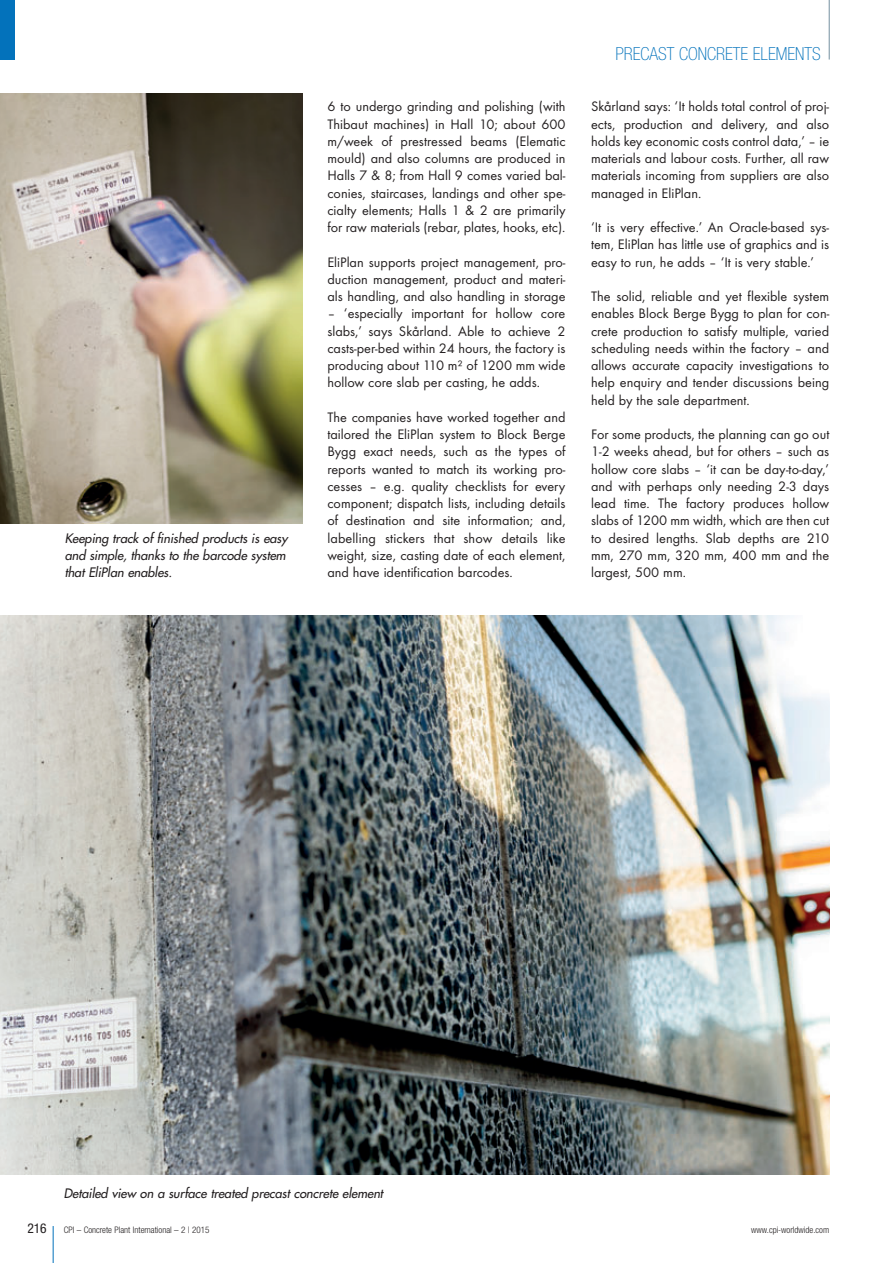
<style>
.page{position:relative;width:893px;height:1263px;background:#fff}
.page>*{position:absolute;margin:0;border:0;box-sizing:border-box;transform-origin:0 0}
.t1{font:100 condensed 18px "Helvetica Neue";color:#0372bb}
.t2{font:14.25px/17.2px "Futura T";color:#231f20;text-align:justify}
.t3{font:condensed 13.5px "Helvetica Neue";color:#231f20}
.t4{font:italic 12.75px/17.2px "Futura";color:#231f20;text-align:justify}
.t5{font:300 condensed 9px "Helvetica Neue";color:#231f20}
</style>
<div class="page">
<hr style="left:53px;top:1226px;width:1px;height:37px;background:#0372bb">
<hr style="left:829px;top:0;width:1px;height:60px;background:#73909f">
<div style="left:0;top:0;width:15px;height:60px;background:#0372bb"></div>
<img style="left:0;top:94px;width:303px;height:429px">
<img style="left:0;top:616px;width:829px;height:558px">
<p class="t4" style="left:65px;top:529px;width:225px">Keeping track of finished products is easy and simple, thanks to the barcode system that EliPlan enables.</p>
<p class="t2" style="left:327px;top:98px;width:240px">6 to undergo grinding and polishing (with Thibaut machines) in Hall 10; about 600 m/week of prestressed beams (Elematic mould) and also columns are produced in Halls 7 &amp; 8; from Hall 9 comes varied bal&shy;conies, staircases, landings and other spe&shy;cialty elements; Halls 1 &amp; 2 are primarily for raw materials (rebar, plates, hooks, etc).</p>
<p class="t2" style="left:327px;top:253px;width:240px">EliPlan supports project management, pro&shy;duction management, product and materi&shy;als handling, and also handling in storage</p>
<p class="t2" style="left:327px;top:305px;width:240px">– ‘especially important for hollow core slabs,’ says Skårland. Able to achieve 2 casts-per-bed within 24 hours, the factory is producing about 110 m² of 1200 mm wide hollow core slab per casting, he adds.</p>
<p class="t2" style="left:327px;top:408px;width:240px">The companies have worked together and tailored the EliPlan system to Block Berge Bygg exact needs, such as the types of reports wanted to match its working pro - cesses – e.g. quality checklists for every com ponent; dispatch lists, including details of destination and site information; and, labelling stickers that show details like weight, size, casting date of each element, and have identification barcodes.</p>
<p class="t1" style="left:615px;top:43px;width:207px">PRECAST CONCRETE ELEMENTS</p>
<p class="t2" style="left:591px;top:98px;width:240px">Skårland says: ‘It holds total control of proj&shy;ects, production and delivery, and also holds key economic costs control data,’ – ie materials and labour costs. Further, all raw materials incoming from suppliers are also managed in EliPlan.</p>
<p class="t2" style="left:591px;top:219px;width:240px">‘It is very effective.’ An Oracle-based sys&shy;tem, EliPlan has little use of graphics and is easy to run, he adds – ‘It is very stable.’</p>
<p class="t2" style="left:591px;top:288px;width:240px">The solid, reliable and yet flexible system enables Block Berge Bygg to plan for con&shy;crete production to satisfy multiple, varied scheduling needs within the factory – and allows accurate capacity investigations to help enquiry and tender discussions being held by the sale department.</p>
<p class="t2" style="left:591px;top:426px;width:240px">For some products, the planning can go out 1-2 weeks ahead, but for others – such as hollow core slabs – ‘it can be day-to-day,’ and with perhaps only needing 2-3 days lead time. The factory produces hollow slabs of 1200 mm width, which are then cut to desired lengths. Slab depths are 210 mm, 270 mm, 320 mm, 400 mm and the largest, 500 mm.</p>
<p class="t4" style="left:64px;top:1185px;width:323px">Detailed view on a surface treated precast concrete element</p>
<p class="t3" style="left:27px;top:1220px;width:21px">216</p>
<p class="t5" style="left:64px;top:1224px;width:147px">CPI – Concrete Plant International – 2 | 2015</p>
<p class="t5" style="left:751px;top:1224px;width:79px">www.cpi-worldwide.com</p>
</div>
